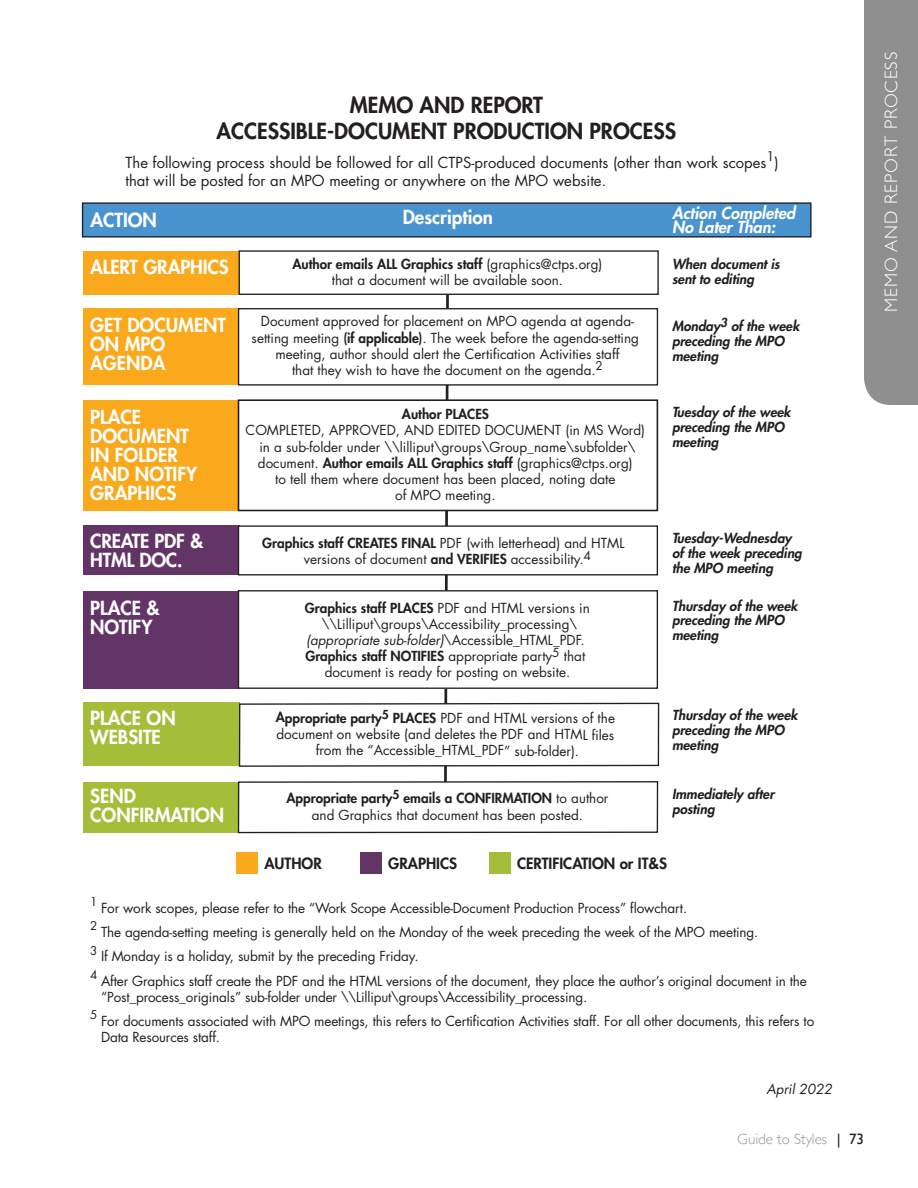
<style>
.page{position:relative;width:918px;height:1188px;background:#fff}
.page>*{position:absolute;margin:0;border:0;box-sizing:border-box;transform-origin:0 0}
.t1{font:800 21.6px/26px "Futura Std";color:#231f20;text-align:center}
.t2{font:800 18.9px/18.9px "Futura Std";color:#fff}
.t3{font:300 18px "Gill Sans";letter-spacing:.05em;color:#fff}
.t4{font:italic 800 16.2px/14.9px "Futura Std";color:#fff}
.t5{font:800 15.15px "Futura Std";color:#231f20}
.t6{font:300 15px "Gill Sans";color:#939598}
.t7{font:14.85px "Futura Std";color:#231f20}
.t8{font:13.5px/16.2px "Futura Std";letter-spacing:-.005em;color:#231f20;text-align:center}
.t9{font:italic 800 13.5px/14.9px "Futura Std";color:#231f20}
.t10{font:italic 13.5px "Futura Std";color:#231f20}
.t11{font:13.05px "Futura Std";color:#231f20}
.t12{font:11.85px "Futura Std";color:#231f20}
.s1{font-weight:800}
.s2{font-style:italic}
.s3{font-weight:400;color:#231f20}
</style>
<div class="page">
<div style="left:864px;top:0;width:54px;height:405px;background:#908f90"></div>
<div style="left:83px;top:251px;width:157px;height:43px;background:#f9a91b"></div>
<div style="left:83px;top:309px;width:157px;height:76px;background:#f9a91b"></div>
<div style="left:83px;top:400px;width:157px;height:110px;background:#f9a91b"></div>
<div style="left:236px;top:852px;width:22px;height:21px;background:#f9a91b"></div>
<div style="left:83px;top:526px;width:157px;height:49px;background:#633466"></div>
<div style="left:83px;top:591px;width:157px;height:97px;background:#633466"></div>
<div style="left:83px;top:703px;width:157px;height:63px;background:#a4be39"></div>
<div style="left:83px;top:782px;width:157px;height:51px;background:#a4be39"></div>
<div style="left:360px;top:852px;width:21px;height:21px;background:#633466"></div>
<div style="left:489px;top:852px;width:21px;height:21px;background:#a4be39"></div>
<div style="left:239px;top:250px;width:420px;height:45px;border:1px solid #231f20"></div>
<div style="left:83px;top:203px;width:728px;height:34px;background:#4994cf"></div>
<div style="left:82px;top:202px;width:730px;height:36px;border:1px solid #231f20"></div>
<div style="left:238px;top:781px;width:420px;height:52px;border:1px solid #231f20"></div>
<svg style="left:238px;top:288px;width:422px;height:534px"></svg>
<p class="t1" style="left:217px;top:92px;width:461px">MEMO AND REPORT<br>ACCESSIBLE-DOCUMENT PRODUCTION PROCESS</p>
<p class="t7" style="left:126px;top:154px;width:642px">The following process should be followed for all CTPS-produced documents (other than work scopes</p>
<p class="t11" style="left:766px;top:148px;width:9px">1</p>
<p class="t7" style="left:774px;top:154px;width:6px">)</p>
<p class="t7" style="left:126px;top:171px;width:482px">that will be posted for an MPO meeting or anywhere on the MPO website.</p>
<p class="t2" style="left:90px;top:210px;width:68px">ACTION</p>
<p class="t2" style="left:403px;top:208px;width:92px">Description</p>
<p class="t4" style="left:672px;top:205px;width:125px">Action Completed<br>No Later Than:</p>
<p class="t2" style="left:90px;top:257px;width:140px">ALERT GRAPHICS</p>
<p class="t2" style="left:90px;top:315px;width:137px">GET DOCUMENT<br>ON MPO<br>AGENDA</p>
<p class="t2" style="left:90px;top:408px;width:109px">PLACE<br>DOCUMENT<br>IN FOLDER<br>AND NOTIFY<br>GRAPHICS</p>
<p class="t2" style="left:90px;top:531px;width:115px">CREATE PDF &amp;<br>HTML DOC.</p>
<p class="t2" style="left:90px;top:599px;width:71px">PLACE &amp;<br>NOTIFY</p>
<p class="t2" style="left:90px;top:708px;width:87px">PLACE ON<br>WEBSITE</p>
<p class="t2" style="left:90px;top:787px;width:136px">SEND<br>CONFIRMATION</p>
<p class="t8" style="left:292px;top:256px;width:312px"><span class="s1">Author emails ALL Graphics staff</span> (graphics@ctps.org) that a document will be available soon.</p>
<p class="t8" style="left:252px;top:313px;width:389px">Document approved for placement on MPO agenda at agenda&shy;setting meeting <span class="s1">(if applicable)</span>. The week before the agenda-setting meeting, author should alert the Certification Activities staff<br>that they wish to have the document on the agenda.<sup>2</sup></p>
<p class="t8" style="left:246px;top:406px;width:401px"><span class="s1">Author PLACES<br></span>COMPLETED, APPROVED, AND EDITED DOCUMENT (in MS Word) in a sub-folder under \\lilliput\groups\Group_name\subfolder\ document. <span class="s1">Author emails ALL Graphics staff</span> (graphics@ctps.org)<br>to tell them where document has been placed, noting date<br>of MPO meeting.</p>
<p class="t8" style="left:304px;top:535px;width:322px;text-align:left;text-indent:-42px"><span class="s1">Graphics staff CREATES FINAL</span> PDF (with letterhead) and HTML versions of document <span class="s1">and VERIFIES</span> accessibility.<sup>4</sup></p>
<p class="t8" style="left:305px;top:600px;width:286px"><span class="s1">Graphics staff PLACES</span> PDF and HTML versions in \\Lilliput\groups\Accessibility_processing\ <span class="s2">(appropriate sub-folder)</span>\Accessible_HTML_PDF.<br><span class="s1">Graphics staff NOTIFIES</span> appropriate party<sup>5</sup> that document is ready for posting on website.</p>
<p class="t8" style="left:276px;top:710px;width:341px"><span class="s1">Appropriate party</span><sup>5</sup> <span class="s1">PLACES</span> PDF and HTML versions of the document on website (and deletes the PDF and HTML files from the “Accessible_HTML_PDF” sub-folder).</p>
<p class="t8" style="left:286px;top:790px;width:324px"><span class="s1">Appropriate party</span><sup>5</sup> <span class="s1">emails a CONFIRMATION</span> to author and Graphics that document has been posted.</p>
<p class="t9" style="left:672px;top:257px;width:109px">When document is sent to editing</p>
<p class="t9" style="left:672px;top:319px;width:129px">Monday<sup>3</sup> of the week preceding the MPO meeting</p>
<p class="t9" style="left:672px;top:405px;width:120px">Tuesday of the week preceding the MPO meeting</p>
<p class="t9" style="left:672px;top:531px;width:131px">Tuesday-Wednesday of the week preceding the MPO meeting</p>
<p class="t9" style="left:672px;top:598px;width:127px">Thursday of the week preceding the MPO meeting</p>
<p class="t9" style="left:672px;top:708px;width:127px">Thursday of the week preceding the MPO meeting</p>
<p class="t9" style="left:672px;top:787px;width:104px">Immediately after posting</p>
<p class="t5" style="left:264px;top:853px;width:59px">AUTHOR</p>
<p class="t5" style="left:388px;top:853px;width:70px">GRAPHICS</p>
<p class="t5" style="left:517px;top:853px;width:151px">CERTIFICATION or IT&amp;S</p>
<p class="t12" style="left:90px;top:894px;width:9px">1</p>
<p class="t8" style="left:101px;top:900px;width:588px">For work scopes, please refer to the “Work Scope Accessible-Document Production Process” flowchart.</p>
<p class="t12" style="left:90px;top:918px;width:9px">2</p>
<p class="t8" style="left:101px;top:924px;width:659px">The agenda-setting meeting is generally held on the Monday of the week preceding the week of the MPO meeting.</p>
<p class="t12" style="left:90px;top:943px;width:9px">3</p>
<p class="t8" style="left:101px;top:948px;width:319px">If Monday is a holiday, submit by the preceding Friday.</p>
<p class="t12" style="left:90px;top:967px;width:9px">4</p>
<p class="t8" style="left:101px;top:973px;width:707px;text-align:left">After Graphics staff create the PDF and the HTML versions of the document, they place the author’s original document in the “Post_process_originals” sub-folder under \\Lilliput\groups\Accessibility_processing<span class="s2">.</span></p>
<p class="t12" style="left:90px;top:1007px;width:9px">5</p>
<p class="t8" style="left:101px;top:1013px;width:715px;text-align:left">For documents associated with MPO meetings, this refers to Certification Activities staff. For all other documents, this refers to<br>Data Resources staff.</p>
<p class="t10" style="left:766px;top:1080px;width:67px">April 2022</p>
<p class="t6" style="left:737px;top:1128px;width:128px">Guide to Styles <span class="s3">| 73</span></p>
<h3 class="t3" style="left:877px;top:312px;width:261px;rotate:-90deg">MEMO AND REPORT PROCESS</h3>
</div>
